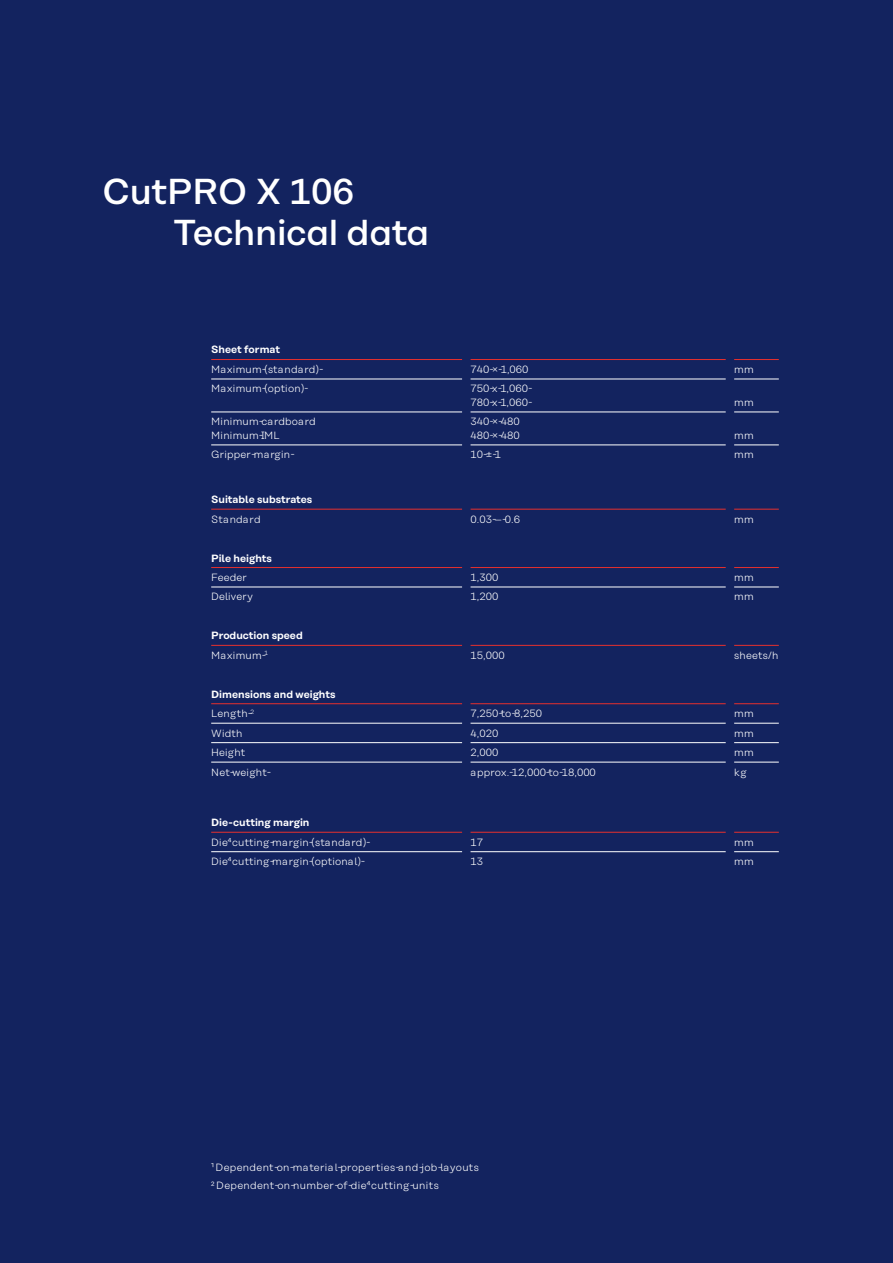
<style>
.page{position:relative;width:893px;height:1263px;background:#13235f}
.page>*{position:absolute;margin:0;border:0;box-sizing:border-box;transform-origin:0 0}
.t1{font:500 36px/41.4px "Koenig&Bauer H";letter-spacing:-.01em;color:#fff}
.t2{font:300 10.5px/13.5px "Koenig&Bauer T";letter-spacing:.02em;color:#fff}
.t3{font:600 10.5px/19.5px "Koenig&Bauer T";color:#fff}
.t4{font:300 10.5px/13.5px "Koenig&Bauer T";color:#fff}
.s1{font-weight:300}
</style>
<div class="page">
<hr style="left:211px;top:587px;width:251px;height:1px;background:#fff">
<hr style="left:471px;top:587px;width:255px;height:1px;background:#fff">
<hr style="left:734px;top:587px;width:45px;height:1px;background:#fff">
<hr style="left:211px;top:851px;width:251px;height:1px;background:#fff">
<hr style="left:471px;top:851px;width:255px;height:1px;background:#fff">
<hr style="left:734px;top:851px;width:45px;height:1px;background:#fff">
<hr style="left:211px;top:445px;width:251px;height:1px;background:#fff">
<hr style="left:471px;top:445px;width:255px;height:1px;background:#fff">
<hr style="left:734px;top:445px;width:45px;height:1px;background:#fff">
<hr style="left:211px;top:742px;width:251px;height:1px;background:#fff">
<hr style="left:211px;top:762px;width:251px;height:1px;background:#fff">
<hr style="left:471px;top:742px;width:255px;height:1px;background:#fff">
<hr style="left:471px;top:762px;width:255px;height:1px;background:#fff">
<hr style="left:734px;top:742px;width:45px;height:1px;background:#fff">
<hr style="left:734px;top:762px;width:45px;height:1px;background:#fff">
<hr style="left:211px;top:412px;width:251px;height:1px;background:#fff">
<hr style="left:471px;top:412px;width:255px;height:1px;background:#fff">
<hr style="left:734px;top:412px;width:45px;height:1px;background:#fff">
<hr style="left:211px;top:359px;width:251px;height:1px;background:#e7302d">
<hr style="left:471px;top:359px;width:255px;height:1px;background:#e7302d">
<hr style="left:734px;top:359px;width:45px;height:1px;background:#e7302d">
<hr style="left:211px;top:509px;width:251px;height:1px;background:#e7302d">
<hr style="left:471px;top:509px;width:255px;height:1px;background:#e7302d">
<hr style="left:734px;top:509px;width:45px;height:1px;background:#e7302d">
<hr style="left:211px;top:567px;width:251px;height:1px;background:#e7302d">
<hr style="left:471px;top:567px;width:255px;height:1px;background:#e7302d">
<hr style="left:734px;top:567px;width:45px;height:1px;background:#e7302d">
<hr style="left:211px;top:645px;width:251px;height:1px;background:#e7302d">
<hr style="left:471px;top:645px;width:255px;height:1px;background:#e7302d">
<hr style="left:734px;top:645px;width:45px;height:1px;background:#e7302d">
<hr style="left:211px;top:703px;width:251px;height:1px;background:#e7302d">
<hr style="left:471px;top:703px;width:255px;height:1px;background:#e7302d">
<hr style="left:734px;top:703px;width:45px;height:1px;background:#e7302d">
<hr style="left:211px;top:832px;width:251px;height:1px;background:#e7302d">
<hr style="left:471px;top:832px;width:255px;height:1px;background:#e7302d">
<hr style="left:734px;top:832px;width:45px;height:1px;background:#e7302d">
<hr style="left:211px;top:379px;width:251px;height:1px;background:#fff">
<hr style="left:471px;top:379px;width:255px;height:1px;background:#fff">
<hr style="left:734px;top:379px;width:45px;height:1px;background:#fff">
<hr style="left:211px;top:723px;width:251px;height:1px;background:#fff">
<hr style="left:471px;top:723px;width:255px;height:1px;background:#fff">
<hr style="left:734px;top:723px;width:45px;height:1px;background:#fff">
<h1 class="t1" style="left:173px;top:171px;width:258px;text-indent:-71px">CutPRO X 106<br>Technical data</h1>
<p class="t3" style="left:211px;top:340px;width:70px">Sheet format</p>
<p class="t2" style="left:211px;top:363px;width:109px">Maximum (standard)</p>
<p class="t2" style="left:471px;top:363px;width:59px">740 × 1,060</p>
<p class="t2" style="left:734px;top:363px;width:21px">mm</p>
<p class="t2" style="left:211px;top:382px;width:94px">Maximum (option)</p>
<p class="t4" style="left:471px;top:382px;width:59px">750 x 1,060<br>780 x 1,060</p>
<p class="t2" style="left:734px;top:396px;width:21px">mm</p>
<p class="t2" style="left:211px;top:415px;width:106px">Minimum cardboard<br>Minimum IML</p>
<p class="t4" style="left:471px;top:415px;width:51px">340 × 480<br>480 × 480</p>
<p class="t2" style="left:734px;top:428px;width:21px">mm</p>
<p class="t2" style="left:211px;top:448px;width:81px">Gripper margin</p>
<p class="t2" style="left:471px;top:448px;width:32px">10 ± 1</p>
<p class="t2" style="left:734px;top:448px;width:21px">mm</p>
<p class="t3" style="left:211px;top:490px;width:103px">Suitable substrates</p>
<p class="t2" style="left:211px;top:512px;width:51px">Standard</p>
<p class="t2" style="left:471px;top:512px;width:51px">0.03 – 0.6</p>
<p class="t2" style="left:734px;top:512px;width:21px">mm</p>
<p class="t3" style="left:211px;top:548px;width:62px">Pile heights</p>
<p class="t2" style="left:211px;top:571px;width:37px">Feeder</p>
<p class="t2" style="left:471px;top:571px;width:29px">1,300</p>
<p class="t2" style="left:734px;top:571px;width:21px">mm</p>
<p class="t2" style="left:211px;top:590px;width:43px">Delivery</p>
<p class="t2" style="left:471px;top:590px;width:29px">1,200</p>
<p class="t2" style="left:734px;top:590px;width:21px">mm</p>
<p class="t3" style="left:211px;top:626px;width:93px">Production speed<br><span class="s1">Maximum</span> <sup>1</sup></p>
<p class="t2" style="left:471px;top:648px;width:36px">15,000</p>
<p class="t2" style="left:734px;top:648px;width:46px">sheets/h</p>
<p class="t3" style="left:211px;top:684px;width:126px">Dimensions and weights<br><span class="s1">Length</span> <sup>2</sup></p>
<p class="t2" style="left:471px;top:707px;width:73px">7,250 to 8,250</p>
<p class="t2" style="left:734px;top:707px;width:21px">mm</p>
<p class="t2" style="left:211px;top:726px;width:33px">Width</p>
<p class="t2" style="left:471px;top:726px;width:29px">4,020</p>
<p class="t2" style="left:734px;top:726px;width:21px">mm</p>
<p class="t2" style="left:211px;top:746px;width:36px">Height</p>
<p class="t2" style="left:471px;top:746px;width:29px">2,000</p>
<p class="t2" style="left:734px;top:746px;width:21px">mm</p>
<p class="t2" style="left:211px;top:765px;width:57px">Net weight</p>
<p class="t4" style="left:471px;top:765px;width:127px">approx. 12,000 to 18,000</p>
<p class="t2" style="left:734px;top:765px;width:14px">kg</p>
<p class="t3" style="left:211px;top:813px;width:100px">Die-cutting margin</p>
<p class="t2" style="left:211px;top:835px;width:156px">Die-cutting margin (standard)</p>
<p class="t2" style="left:471px;top:835px;width:14px">17</p>
<p class="t2" style="left:734px;top:835px;width:21px">mm</p>
<p class="t2" style="left:211px;top:855px;width:151px">Die-cutting margin (optional)</p>
<p class="t2" style="left:471px;top:855px;width:14px">13</p>
<p class="t2" style="left:734px;top:855px;width:21px">mm</p>
<p class="t2" style="left:211px;top:1158px;width:269px;line-height:18.3px">¹ Dependent on material properties and job layouts<br>2 Dependent on number of die-cutting units</p>
</div>
